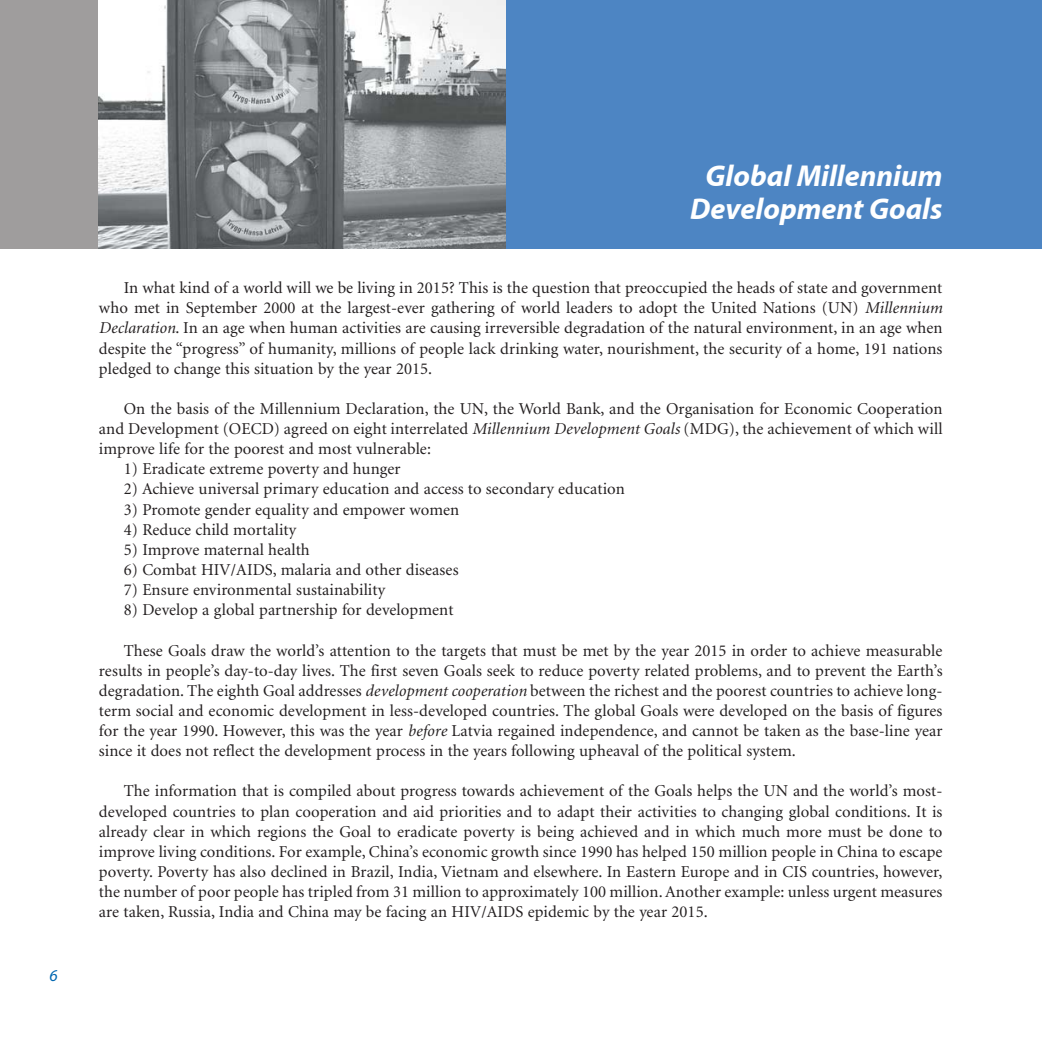
<style>
.page{position:relative;width:1042px;height:1042px;background:#fff}
.page>*{position:absolute;margin:0;border:0;box-sizing:border-box;transform-origin:0 0}
.t1{font:italic 29.75px/33.2px "La Myriad IL Bold";color:#fff;text-align:center}
.t2{font:16.62px/20.1px "Lat Minion";letter-spacing:.005em;color:#231f20;text-align:justify}
.t3{font:16.62px "La Myriad IL Italic";color:#0067b1}
.s1{font-style:italic}
</style>
<div class="page">
<div style="left:0;top:0;width:1041px;height:248px;background:#4d85c3"></div>
<div style="left:0;top:0;width:99px;height:248px;background:#9f9d9d"></div>
<img style="left:99px;top:0;width:407px;height:248px">
<p class="t3" style="left:49px;top:969px;width:10px">6</p>
<h1 class="t1" style="left:690px;top:161px;width:254px">Global Millennium<br>Development Goals</h1>
<p class="t2" style="left:99px;top:279px;width:845px;text-indent:25px">In what kind of a world will we be living in 2015? This is the question that preoccupied the heads of state and government who met in September 2000 at the largest-ever gathering of world leaders to adopt the United Nations (UN) <span class="s1">Millennium Declaration</span>. In an age when human activities are causing irreversible degradation of the natural environment, in an age when despite the “progress” of humanity, millions of people lack drinking water, nourishment, the security of a home, 191 nations pledged to change this situation by the year 2015.</p>
<p class="t2" style="left:99px;top:400px;width:845px;text-indent:25px">On the basis of the Millennium Declaration, the UN, the World Bank, and the Organisation for Economic Cooperation and Development (OECD) agreed on eight interrelated <span class="s1">Millennium Development Goals</span> (MDG), the achievement of which will improve life for the poorest and most vulnerable:</p>
<p class="t2" style="left:124px;top:460px;width:278px">1) Eradicate extreme poverty and hunger</p>
<p class="t2" style="left:124px;top:480px;width:503px">2) Achieve universal primary education and access to secondary education</p>
<p class="t2" style="left:124px;top:500px;width:337px">3) Promote gender equality and empower women</p>
<p class="t2" style="left:124px;top:521px;width:174px">4) Reduce child mortality</p>
<p class="t2" style="left:124px;top:541px;width:188px">5) Improve maternal health</p>
<p class="t2" style="left:124px;top:561px;width:336px">6) Combat HIV/AIDS, malaria and other diseases</p>
<p class="t2" style="left:124px;top:581px;width:263px">7) Ensure environmental sustainability</p>
<p class="t2" style="left:124px;top:601px;width:331px">8) Develop a global partnership for development</p>
<p class="t2" style="left:99px;top:641px;width:845px;text-indent:25px">These Goals draw the world’s attention to the targets that must be met by the year 2015 in order to achieve measurable results in people’s day-to-day lives. The first seven Goals seek to reduce poverty related problems, and to prevent the Earth’s degradation. The eighth Goal addresses <span class="s1">development cooperation</span> between the richest and the poorest countries to achieve long&shy;term social and economic development in less-developed countries. The global Goals were developed on the basis of figures for the year 1990. However, this was the year <span class="s1">before</span> Latvia regained independence, and cannot be taken as the base-line year since it does not reflect the development process in the years following upheaval of the political system.</p>
<p class="t2" style="left:99px;top:782px;width:845px;text-indent:25px">The information that is compiled about progress towards achievement of the Goals helps the UN and the world’s most&shy;developed countries to plan cooperation and aid priorities and to adapt their activities to changing global conditions. It is already clear in which regions the Goal to eradicate poverty is being achieved and in which much more must be done to improve living conditions. For example, China’s economic growth since 1990 has helped 150 million people in China to escape poverty. Poverty has also declined in Brazil, India, Vietnam and elsewhere. In Eastern Europe and in CIS countries, however, the number of poor people has tripled from 31 million to approximately 100 million. Another example: unless urgent measures are taken, Russia, India and China may be facing an HIV/AIDS epidemic by the year 2015.</p>
</div>
